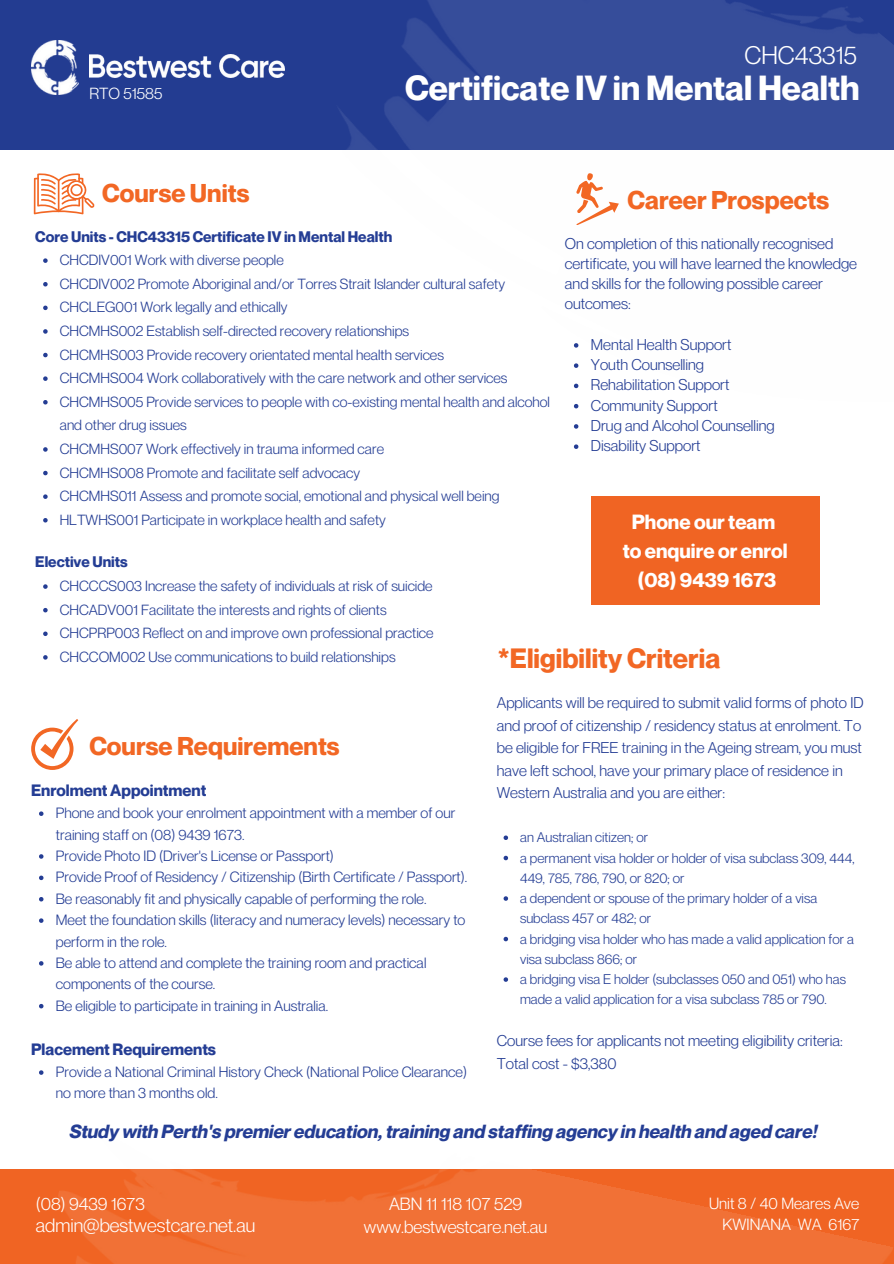
<style>
.page{position:relative;width:894px;height:1264px;background:#fff}
.page>*{position:absolute;margin:0;border:0;box-sizing:border-box;transform-origin:0 0}
.t1{font:700 34.05px "Neue Montreal";color:#fff}
.t2{font:700 27.3px "Neue Montreal";color:#f26724}
.t3{font:700 25.2px "Neue Montreal";color:#f26724}
.t4{font:24.9px "Neue Montreal";color:#fff}
.t5{font:700 20.1px/29px "Neue Montreal";color:#fff;text-align:center}
.t6{font:18.9px "Neue Montreal";color:#fff}
.t7{font:italic 700 18.6px "Neue Montreal";color:#243d94}
.t8{font:17.25px "Neue Montreal";color:#fff}
.t9{font:700 16.05px "Neue Montreal";color:#243d94}
.t10{font:15.9px "Neue Montreal";color:#fff}
.t11{font:15.75px "Neue Montreal";color:#fff}
.t12{font:15.3px/22.5px "Neue Montreal";color:#243d94}
.t13{font:700 15px "Neue Montreal";color:#243d94}
.t14{font:14.55px/21.3px "Neue Montreal";color:#243d94}
.t15{font:14.4px/23.5px "Neue Montreal";color:#243d94}
.t16{font:13.65px/20.2px "Neue Montreal";color:#243d94}
</style>
<div class="page">
<div style="left:0;top:0;width:261px;height:149px;background:#233c91"></div>
<img style="left:31px;top:41px;width:47px;height:54px">
<img style="left:261px;top:0;width:632px;height:605px">
<img style="left:89px;top:55px;width:195px;height:22px">
<img style="left:2px;top:1073px;width:891px;height:190px">
<svg style="left:576px;top:173px;width:42px;height:52px"></svg>
<svg style="left:34px;top:173px;width:61px;height:41px"></svg>
<svg style="left:31px;top:719px;width:47px;height:50px"></svg>
<svg style="left:39px;top:811px;width:4px;height:5px"></svg>
<svg style="left:39px;top:854px;width:4px;height:4px"></svg>
<svg style="left:39px;top:875px;width:4px;height:5px"></svg>
<svg style="left:39px;top:897px;width:4px;height:4px"></svg>
<svg style="left:39px;top:918px;width:4px;height:4px"></svg>
<svg style="left:39px;top:961px;width:4px;height:4px"></svg>
<svg style="left:39px;top:1003px;width:4px;height:5px"></svg>
<svg style="left:39px;top:1070px;width:4px;height:4px"></svg>
<svg style="left:503px;top:835px;width:5px;height:5px"></svg>
<svg style="left:503px;top:855px;width:5px;height:5px"></svg>
<svg style="left:503px;top:896px;width:5px;height:4px"></svg>
<svg style="left:503px;top:936px;width:5px;height:5px"></svg>
<svg style="left:503px;top:977px;width:5px;height:4px"></svg>
<svg style="left:573px;top:343px;width:5px;height:4px"></svg>
<svg style="left:573px;top:363px;width:5px;height:5px"></svg>
<svg style="left:573px;top:383px;width:5px;height:5px"></svg>
<svg style="left:573px;top:404px;width:5px;height:4px"></svg>
<svg style="left:573px;top:424px;width:5px;height:4px"></svg>
<svg style="left:573px;top:444px;width:5px;height:5px"></svg>
<svg style="left:43px;top:258px;width:5px;height:5px"></svg>
<svg style="left:43px;top:282px;width:5px;height:4px"></svg>
<svg style="left:43px;top:305px;width:5px;height:5px"></svg>
<svg style="left:43px;top:329px;width:5px;height:5px"></svg>
<svg style="left:43px;top:353px;width:5px;height:4px"></svg>
<svg style="left:43px;top:376px;width:5px;height:5px"></svg>
<svg style="left:43px;top:400px;width:5px;height:4px"></svg>
<svg style="left:43px;top:447px;width:5px;height:4px"></svg>
<svg style="left:43px;top:471px;width:5px;height:4px"></svg>
<svg style="left:43px;top:494px;width:5px;height:5px"></svg>
<svg style="left:43px;top:518px;width:5px;height:4px"></svg>
<svg style="left:43px;top:584px;width:5px;height:5px"></svg>
<svg style="left:43px;top:608px;width:5px;height:4px"></svg>
<svg style="left:43px;top:631px;width:5px;height:5px"></svg>
<svg style="left:43px;top:655px;width:5px;height:4px"></svg>
<div style="left:591px;top:496px;width:228px;height:108px;background:#f06423"></div>
<p class="t11" style="left:89px;top:84px;width:75px">RTO 51585</p>
<p class="t3" style="left:102px;top:178px;width:148px">Course Units</p>
<p class="t4" style="left:744px;top:39px;width:114px">CHC43315</p>
<p class="t1" style="left:405px;top:67px;width:456px">Certificate IV in Mental Health</p>
<p class="t3" style="left:627px;top:185px;width:203px">Career Prospects</p>
<p class="t13" style="left:35px;top:227px;width:358px">Core Units - CHC43315 Certificate IV in Mental Health</p>
<p class="t15" style="left:60px;top:248px;width:225px">CHCDIV001 Work with diverse people</p>
<p class="t15" style="left:60px;top:271px;width:446px">CHCDIV002 Promote Aboriginal and/or Torres Strait Islander cultural safety</p>
<p class="t15" style="left:60px;top:295px;width:229px">CHCLEG001 Work legally and ethically</p>
<p class="t15" style="left:60px;top:319px;width:351px">CHCMHS002 Establish self-directed recovery relationships</p>
<p class="t15" style="left:60px;top:342px;width:385px">CHCMHS003 Provide recovery orientated mental health services</p>
<p class="t15" style="left:60px;top:366px;width:449px">CHCMHS004 Work collaboratively with the care network and other services</p>
<p class="t15" style="left:60px;top:389px;width:491px">CHCMHS005 Provide services to people with co-existing mental health and alcohol and other drug issues</p>
<p class="t15" style="left:60px;top:437px;width:326px">CHCMHS007 Work effectively in trauma informed care</p>
<p class="t15" style="left:60px;top:460px;width:302px">CHCMHS008 Promote and facilitate self advocacy</p>
<p class="t15" style="left:60px;top:484px;width:441px">CHCMHS011 Assess and promote social, emotional and physical well being</p>
<p class="t15" style="left:60px;top:507px;width:327px">HLTWHS001 Participate in workplace health and safety</p>
<p class="t13" style="left:35px;top:553px;width:94px">Elective Units</p>
<p class="t15" style="left:60px;top:574px;width:374px">CHCCCS003 Increase the safety of individuals at risk of suicide</p>
<p class="t15" style="left:60px;top:597px;width:328px">CHCADV001 Facilitate the interests and rights of clients</p>
<p class="t15" style="left:60px;top:621px;width:375px">CHCPRP003 Reflect on and improve own professional practice</p>
<p class="t15" style="left:60px;top:644px;width:337px">CHCCOM002 Use communications to build relationships</p>
<p class="t12" style="left:564px;top:233px;width:293px;line-height:20.2px">On completion of this nationally recognised certificate, you will have learned the knowledge and skills for the following possible career outcomes:</p>
<p class="t12" style="left:590px;top:333px;width:142px">Mental Health Support</p>
<p class="t12" style="left:590px;top:353px;width:115px">Youth Counselling</p>
<p class="t12" style="left:590px;top:373px;width:140px">Rehabilitation Support</p>
<p class="t12" style="left:590px;top:394px;width:128px">Community Support</p>
<p class="t12" style="left:590px;top:414px;width:185px">Drug and Alcohol Counselling</p>
<p class="t12" style="left:590px;top:434px;width:111px">Disability Support</p>
<p class="t5" style="left:622px;top:507px;width:166px">Phone our team to enquire or enrol (08) 9439 1673</p>
<p class="t2" style="left:497px;top:641px;width:224px">*Eligibility Criteria</p>
<p class="t12" style="left:496px;top:691px;width:368px">Applicants will be required to submit valid forms of photo ID and proof of citizenship / residency status at enrolment. To be eligible for FREE training in the Ageing stream, you must have left school, have your primary place of residence in Western Australia and you are either:</p>
<p class="t16" style="left:520px;top:827px;width:129px">an Australian citizen; or</p>
<p class="t16" style="left:520px;top:847px;width:336px">a permanent visa holder or holder of visa subclass 309, 444,<br>449, 785, 786, 790, or 820; or</p>
<p class="t16" style="left:520px;top:887px;width:298px">a dependent or spouse of the primary holder of a visa subclass 457 or 482; or</p>
<p class="t16" style="left:520px;top:928px;width:335px">a bridging visa holder who has made a valid application for a visa subclass 866; or</p>
<p class="t16" style="left:520px;top:968px;width:327px">a bridging visa E holder (subclasses 050 and 051) who has made a valid application for a visa subclass 785 or 790.</p>
<p class="t12" style="left:496px;top:1029px;width:347px">Course fees for applicants not meeting eligibility criteria:</p>
<p class="t12" style="left:496px;top:1051px;width:121px">Total cost - $3,380</p>
<p class="t3" style="left:89px;top:730px;width:252px">Course Requirements</p>
<p class="t9" style="left:31px;top:780px;width:177px">Enrolment Appointment</p>
<p class="t14" style="left:56px;top:802px;width:401px">Phone and book your enrolment appointment with a member of our training staff on (08) 9439 1673.</p>
<h4 class="t14" style="left:56px;top:844px;width:279px">Provide Photo ID (Driver's License or Passport)</h4>
<p class="t14" style="left:56px;top:866px;width:412px">Provide Proof of Residency / Citizenship (Birth Certificate / Passport).</p>
<p class="t14" style="left:56px;top:887px;width:372px">Be reasonably fit and physically capable of performing the role.</p>
<p class="t14" style="left:56px;top:909px;width:411px">Meet the foundation skills (literacy and numeracy levels) necessary to perform in the role.</p>
<p class="t14" style="left:56px;top:951px;width:372px">Be able to attend and complete the training room and practical components of the course.</p>
<p class="t14" style="left:56px;top:994px;width:274px">Be eligible to participate in training in Australia.</p>
<p class="t9" style="left:31px;top:1038px;width:186px">Placement Requirements</p>
<p class="t14" style="left:56px;top:1060px;width:412px">Provide a National Criminal History Check (National Police Clearance) no more than 3 months old.</p>
<p class="t7" style="left:70px;top:1120px;width:749px">Study with Perth's premier education, training and staffing agency in health and aged care!</p>
<h1 class="t8" style="left:36px;top:1193px;width:110px">(08) 9439 1673</h1>
<p class="t10" style="left:709px;top:1193px;width:152px">Unit 8 / 40 Meares Ave</p>
<p class="t10" style="left:722px;top:1214px;width:138px">KWINANA WA 6167</p>
<p class="t8" style="left:389px;top:1193px;width:135px">ABN 11 118 107 529</p>
<p class="t8" style="left:364px;top:1215px;width:185px">www.bestwestcare.net.au</p>
<h2 class="t6" style="left:36px;top:1213px;width:221px">admin@bestwestcare.net.au</h2>
</div>
